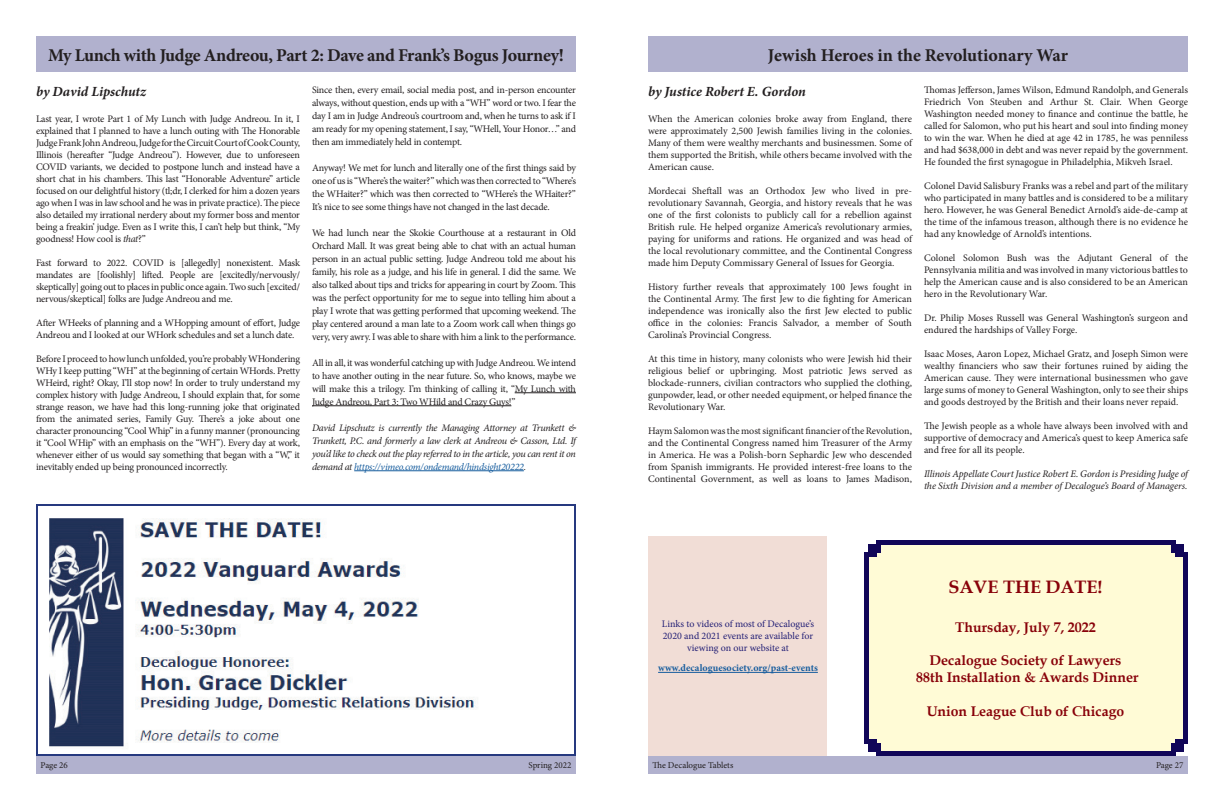
<style>
.page{position:relative;width:1224px;height:792px;background:#fff}
.page>*{position:absolute;margin:0;border:0;box-sizing:border-box;transform-origin:0 0}
.t1{font:700 18px "Minion Pro";letter-spacing:-.015em;color:#231f20}
.t2{font:700 18px "Book Antiqua";color:#880109}
.t3{font:700 14px/16.8px "Book Antiqua";color:#880109;text-align:center}
.t4{font:italic 700 14px "Minion Pro";color:#231f20}
.t5{font:10px/12px "Minion Pro";letter-spacing:-.01em;color:#231f20;text-align:justify}
.t6{font:italic 10px/13px "Minion Pro";letter-spacing:-.01em;color:#231f20;text-align:justify}
.t7{font:10px/12px "Minion Pro";color:#242076;text-align:center}
.t8{font:700 10px "Minion Pro";letter-spacing:.005em;color:#175d9e}
.t9{font:9px "Minion Pro";color:#231f20}
.s1{font-style:italic}
.s2{color:#175d9e}
</style>
<div class="page">
<div style="left:36px;top:36px;width:540px;height:36px;background:#b1b1ce"></div>
<hr style="left:515px;top:393px;width:61px;height:1px;background:#231f20">
<hr style="left:312px;top:406px;width:199px;height:1px;background:#231f20">
<hr style="left:354px;top:471px;width:170px;height:1px;background:#175d9e">
<div style="left:648px;top:756px;width:540px;height:18px;background:#b1b1ce"></div>
<div style="left:36px;top:756px;width:540px;height:18px;background:#b1b1ce"></div>
<div style="left:648px;top:36px;width:540px;height:36px;background:#b1b1ce"></div>
<div style="left:648px;top:536px;width:180px;height:220px;background:#f1ddd6"></div>
<hr style="left:658px;top:672px;width:160px;height:1px;background:#175d9e">
<img style="left:49px;top:518px;width:427px;height:229px">
<div style="left:36px;top:504px;width:540px;height:252px;border:2px solid #26397f"></div>
<svg style="left:864px;top:540px;width:324px;height:216px;background:#ece7cc"></svg>
<h1 class="t1" style="left:48px;top:42px;width:517px">My Lunch with Judge Andreou, Part 2: Dave and Frank’s Bogus Journey!</h1>
<h2 class="t4" style="left:36px;top:81px;width:111px">by David Lipschutz</h2>
<p class="t5" style="left:36px;top:113px;width:266px">Last year, I wrote Part 1 of My Lunch with Judge Andreou. In it, I explained that I planned to have a lunch outing with The Honorable Judge Frank John Andreou, Judge for the Circuit Court of Cook County, Illinois (hereafter “Judge Andreou”). However, due to unforeseen COVID variants, we decided to postpone lunch and instead have a short chat in his chambers. This last “Honorable Adventure” article focused on our delightful history (tl;dr, I clerked for him a dozen years ago when I was in law school and he was in private practice). The piece also detailed my irrational nerdery about my former boss and mentor being a freakin’ judge. Even as I write this, I can’t help but think, “My goodness! How cool is <span class="s1">that</span>?”</p>
<p class="t5" style="left:36px;top:257px;width:266px">Fast forward to 2022. COVID is [allegedly] nonexistent. Mask mandates are [foolishly] lifted. People are [excitedly/nervously/ skeptically] going out to places in public once again. Two such [excited/ nervous/skeptical] folks are Judge Andreou and me.</p>
<p class="t5" style="left:36px;top:317px;width:266px">After WHeeks of planning and a WHopping amount of effort, Judge<br>Andreou and I looked at our WHork schedules and set a lunch date.</p>
<p class="t5" style="left:36px;top:353px;width:266px">Before I proceed to how lunch unfolded, you’re probably WHondering WHy I keep putting “WH” at the beginning of certain WHords. Pretty WHeird, right? Okay, I’ll stop now! In order to truly understand my complex history with Judge Andreou, I should explain that, for some strange reason, we have had this long-running joke that originated from the animated series, Family Guy. There’s a joke about one character pronouncing “Cool Whip” in a funny manner (pronouncing it “Cool WHip” with an emphasis on the “WH”). Every day at work, whenever either of us would say something that began with a “W,” it inevitably ended up being pronounced incorrectly.</p>
<p class="t5" style="left:312px;top:83px;width:266px;line-height:13px">Since then, every email, social media post, and in-person encounter always, without question, ends up with a “WH” word or two. I fear the day I am in Judge Andreou’s courtroom and, when he turns to ask if I am ready for my opening statement, I say, “WHell, Your Honor…” and then am immediately held in contempt.</p>
<p class="t5" style="left:312px;top:161px;width:266px;line-height:13px">Anyway! We met for lunch and literally one of the first things said by one of us is “Where’s the waiter?” which was then corrected to “Where’s the WHaiter?” which was then corrected to “WHere’s the WHaiter?” It’s nice to see some things have not changed in the last decade.</p>
<p class="t5" style="left:312px;top:226px;width:266px;line-height:13px">We had lunch near the Skokie Courthouse at a restaurant in Old Orchard Mall. It was great being able to chat with an actual human person in an actual public setting. Judge Andreou told me about his family, his role as a judge, and his life in general. I did the same. We also talked about tips and tricks for appearing in court by Zoom. This was the perfect opportunity for me to segue into telling him about a play I wrote that was getting performed that upcoming weekend. The play centered around a man late to a Zoom work call when things go very, very awry. I was able to share with him a link to the performance.</p>
<p class="t5" style="left:312px;top:356px;width:266px;line-height:13px">All in all, it was wonderful catching up with Judge Andreou. We intend to have another outing in the near future. So, who knows, maybe we will make this a trilogy. I’m thinking of calling it, “My Lunch with Judge Andreou, Part 3: Two WHild and Crazy Guys!”</p>
<p class="t6" style="left:312px;top:421px;width:266px">David Lipschutz is currently the Managing Attorney at Trunkett &amp; Trunkett, P.C. and formerly a law clerk at Andreou &amp; Casson, Ltd. If you’d like to check out the play referred to in the article, you can rent it on demand at <span class="s2">https://vimeo.com/ondemand/hindsight20222</span>.</p>
<h1 class="t1" style="left:768px;top:42px;width:302px">Jewish Heroes in the Revolutionary War</h1>
<h2 class="t4" style="left:648px;top:81px;width:159px">by Justice Robert E. Gordon</h2>
<p class="t5" style="left:648px;top:113px;width:266px">When the American colonies broke away from England, there were approximately 2,500 Jewish families living in the colonies.<br>Many of them were wealthy merchants and businessmen. Some of them supported the British, while others became involved with the American cause.</p>
<p class="t5" style="left:648px;top:185px;width:266px">Mordecai Sheftall was an Orthodox Jew who lived in pre&shy;revolutionary Savannah, Georgia, and history reveals that he was one of the first colonists to publicly call for a rebellion against British rule. He helped organize America’s revolutionary armies, paying for uniforms and rations. He organized and was head of the local revolutionary committee, and the Continental Congress made him Deputy Commissary General of Issues for Georgia.</p>
<p class="t5" style="left:648px;top:281px;width:266px">History further reveals that approximately 100 Jews fought in the Continental Army. The first Jew to die fighting for American independence was ironically also the first Jew elected to public office in the colonies: Francis Salvador, a member of South Carolina’s Provincial Congress.</p>
<p class="t5" style="left:648px;top:353px;width:266px">At this time in history, many colonists who were Jewish hid their religious belief or upbringing. Most patriotic Jews served as blockade-runners, civilian contractors who supplied the clothing, gunpowder, lead, or other needed equipment, or helped finance the Revolutionary War.</p>
<p class="t5" style="left:648px;top:425px;width:266px">Haym Salomon was the most significant financier of the Revolution, and the Continental Congress named him Treasurer of the Army in America. He was a Polish-born Sephardic Jew who descended from Spanish immigrants. He provided interest-free loans to the Continental Government, as well as loans to James Madison,</p>
<p class="t5" style="left:924px;top:84px;width:266px">Thomas Jefferson, James Wilson, Edmund Randolph, and Generals Friedrich Von Steuben and Arthur St. Clair. When George Washington needed money to finance and continue the battle, he called for Salomon, who put his heart and soul into finding money to win the war. When he died at age 42 in 1785, he was penniless and had $638,000 in debt and was never repaid by the government.<br>He founded the first synagogue in Philadelphia, Mikveh Israel.</p>
<p class="t5" style="left:924px;top:180px;width:266px">Colonel David Salisbury Franks was a rebel and part of the military who participated in many battles and is considered to be a military hero. However, he was General Benedict Arnold’s aide-de-camp at the time of the infamous treason, although there is no evidence he had any knowledge of Arnold’s intentions.</p>
<p class="t5" style="left:924px;top:252px;width:266px">Colonel Solomon Bush was the Adjutant General of the Pennsylvania militia and was involved in many victorious battles to help the American cause and is also considered to be an American hero in the Revolutionary War.</p>
<p class="t5" style="left:924px;top:312px;width:266px">Dr. Philip Moses Russell was General Washington’s surgeon and endured the hardships of Valley Forge.</p>
<p class="t5" style="left:924px;top:348px;width:266px">Isaac Moses, Aaron Lopez, Michael Gratz, and Joseph Simon were wealthy financiers who saw their fortunes ruined by aiding the American cause. They were international businessmen who gave large sums of money to General Washington, only to see their ships and goods destroyed by the British and their loans never repaid.</p>
<p class="t5" style="left:924px;top:420px;width:266px">The Jewish people as a whole have always been involved with and supportive of democracy and America’s quest to keep America safe and free for all its people.</p>
<p class="t6" style="left:924px;top:468px;width:265px;line-height:12px">Illinois Appellate Court Justice Robert E. Gordon is Presiding Judge of the Sixth Division and a member of Decalogue’s Board of Managers.</p>
<p class="t7" style="left:662px;top:618px;width:154px">Links to videos of most of Decalogue’s<br>2020 and 2021 events are available for viewing on our website at</p>
<p class="t8" style="left:658px;top:661px;width:161px">www.decaloguesociety.org/past-events</p>
<h1 class="t2" style="left:949px;top:575px;width:156px">SAVE THE DATE!</h1>
<h2 class="t3" style="left:955px;top:619px;width:142px">Thursday, July 7, 2022</h2>
<h2 class="t3" style="left:916px;top:652px;width:224px">Decalogue Society of Lawyers<br>88th Installation &amp; Awards Dinner</h2>
<h2 class="t3" style="left:927px;top:703px;width:199px">Union League Club of Chicago</h2>
<p class="t9" style="left:40px;top:759px;width:29px">Page 26</p>
<p class="t9" style="left:529px;top:759px;width:44px">Spring 2022</p>
<p class="t9" style="left:652px;top:759px;width:82px">The Decalogue Tablets</p>
<p class="t9" style="left:1156px;top:759px;width:29px">Page 27</p>
</div>
